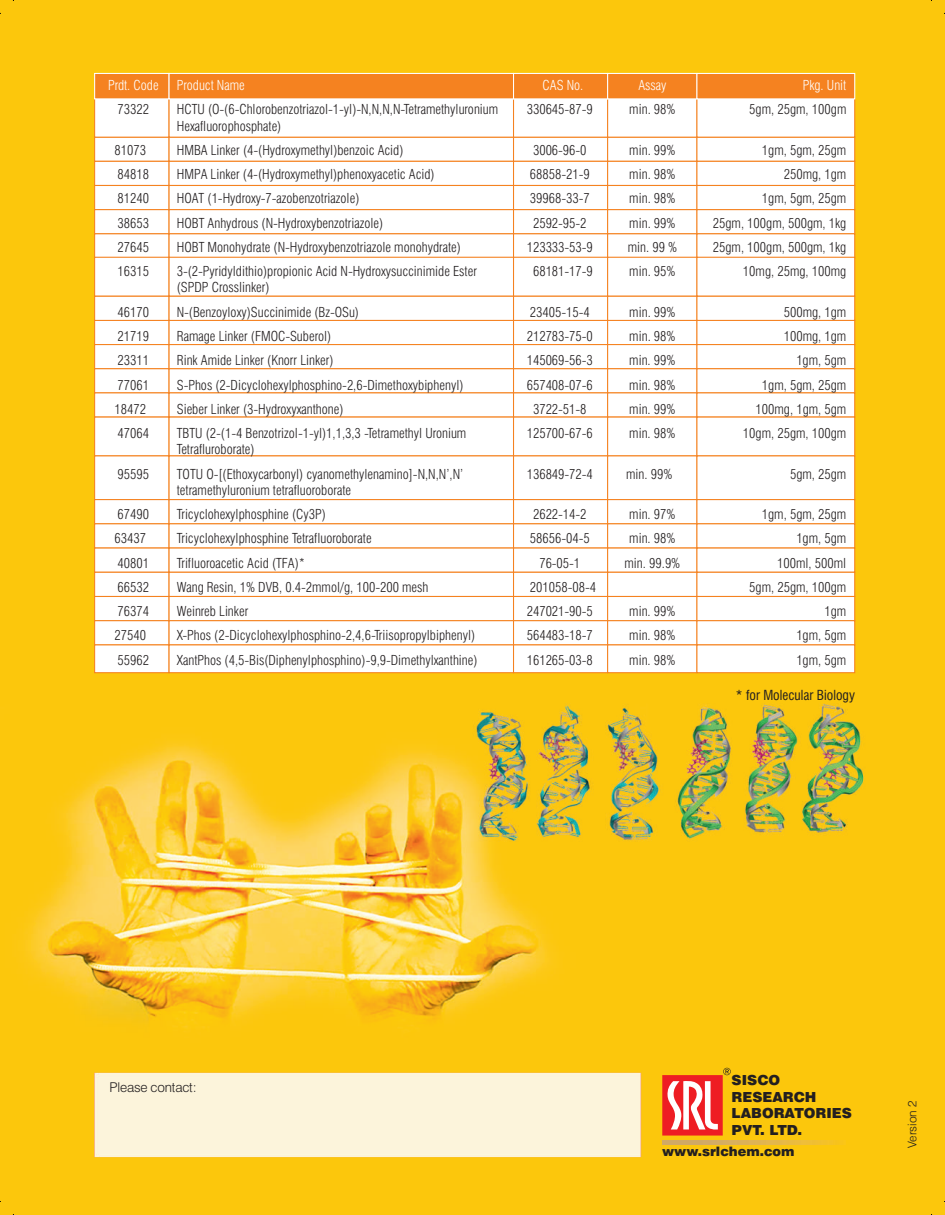
<style>
.page{position:relative;width:945px;height:1215px;background:#fff}
.page>*{position:absolute;margin:0;border:0;box-sizing:border-box;transform-origin:0 0}
.t1{font:900 13.95px/16.6px "Swiss 721 BT";color:#231f20}
.t2{font:300 condensed 13.5px "Swiss 721 BT";color:#231f20}
.t3{font:300 condensed 13.5px "Swiss 721 BT";color:#fff}
.t4{font:condensed 13.5px "Swiss 721 BT";color:#231f20}
.t5{font:300 13.5px "Swiss 721 BT";letter-spacing:-.015em;color:#231f20}
.t6{font:900 13.05px "Swiss 721 BT";color:#231f20}
.t7{font:300 12px "Swiss 721 BT";color:#231f20}
</style>
<div class="page">
<img style="left:0;top:0;width:945px;height:1215px">
<div style="left:94px;top:1073px;width:548px;height:84px;background:#fcf4db"></div>
<img style="left:662px;top:1140px;width:183px;height:4px">
<div style="left:662px;top:1075px;width:61px;height:61px;background:#ee1d23"></div>
<svg style="left:667px;top:1081px;width:51px;height:49px"></svg>
<svg style="left:723px;top:1068px;width:8px;height:7px"></svg>
<svg style="left:94px;top:72px;width:762px;height:602px"></svg>
<p class="t3" style="left:108px;top:80px;width:52px">Prdt. Code</p>
<p class="t3" style="left:177px;top:80px;width:69px">Product Name</p>
<p class="t3" style="left:543px;top:80px;width:42px">CAS No.</p>
<p class="t3" style="left:638px;top:80px;width:30px">Assay</p>
<p class="t3" style="left:803px;top:80px;width:45px">Pkg. Unit</p>
<p class="t2" style="left:118px;top:104px;width:33px">73322</p>
<p class="t2" style="left:177px;top:104px;width:323px">HCTU (O-(6-Chlorobenzotriazol-1-yl)-N,N,N,N-Tetramethyluronium</p>
<p class="t2" style="left:527px;top:104px;width:68px">330645-87-9</p>
<p class="t2" style="left:629px;top:104px;width:48px">min. 98%</p>
<p class="t2" style="left:749px;top:104px;width:99px">5gm, 25gm, 100gm</p>
<p class="t2" style="left:177px;top:120px;width:106px">Hexafluorophosphate)</p>
<p class="t2" style="left:115px;top:145px;width:33px">81073</p>
<p class="t2" style="left:177px;top:145px;width:228px">HMBA Linker (4-(Hydroxymethyl)benzoic Acid)</p>
<p class="t2" style="left:533px;top:145px;width:55px">3006-96-0</p>
<p class="t2" style="left:629px;top:145px;width:48px">min. 99%</p>
<p class="t2" style="left:762px;top:145px;width:86px">1gm, 5gm, 25gm</p>
<p class="t2" style="left:118px;top:169px;width:33px">84818</p>
<p class="t2" style="left:177px;top:169px;width:259px">HMPA Linker (4-(Hydroxymethyl)phenoxyacetic Acid)</p>
<p class="t2" style="left:530px;top:169px;width:61px">68858-21-9</p>
<p class="t2" style="left:629px;top:169px;width:48px">min. 98%</p>
<p class="t2" style="left:784px;top:169px;width:64px">250mg, 1gm</p>
<p class="t2" style="left:118px;top:193px;width:33px">81240</p>
<p class="t2" style="left:177px;top:193px;width:184px">HOAT (1-Hydroxy-7-azobenzotriazole)</p>
<p class="t2" style="left:530px;top:193px;width:61px">39968-33-7</p>
<p class="t2" style="left:629px;top:193px;width:48px">min. 98%</p>
<p class="t2" style="left:762px;top:193px;width:86px">1gm, 5gm, 25gm</p>
<p class="t2" style="left:118px;top:217px;width:33px">38653</p>
<p class="t2" style="left:177px;top:217px;width:208px">HOBT Anhydrous (N-Hydroxybenzotriazole)</p>
<p class="t2" style="left:533px;top:217px;width:55px">2592-95-2</p>
<p class="t2" style="left:629px;top:217px;width:48px">min. 99%</p>
<p class="t2" style="left:713px;top:217px;width:135px">25gm, 100gm, 500gm, 1kg</p>
<p class="t2" style="left:118px;top:242px;width:33px">27645</p>
<p class="t2" style="left:177px;top:242px;width:286px">HOBT Monohydrate (N-Hydroxybenzotriazole monohydrate)</p>
<p class="t2" style="left:527px;top:242px;width:68px">123333-53-9</p>
<p class="t2" style="left:628px;top:242px;width:51px">min. 99 %</p>
<p class="t2" style="left:713px;top:242px;width:135px">25gm, 100gm, 500gm, 1kg</p>
<p class="t2" style="left:118px;top:266px;width:33px">16315</p>
<p class="t2" style="left:177px;top:266px;width:302px">3-(2-Pyridyldithio)propionic Acid N-Hydroxysuccinimide Ester</p>
<p class="t2" style="left:533px;top:266px;width:61px">68181-17-9</p>
<p class="t2" style="left:629px;top:266px;width:48px">min. 95%</p>
<p class="t2" style="left:743px;top:266px;width:105px">10mg, 25mg, 100mg</p>
<p class="t2" style="left:177px;top:282px;width:94px">(SPDP Crosslinker)</p>
<p class="t2" style="left:118px;top:306px;width:33px">46170</p>
<p class="t2" style="left:177px;top:306px;width:184px">N-(Benzoyloxy)Succinimide (Bz-OSu)</p>
<p class="t2" style="left:530px;top:306px;width:61px">23405-15-4</p>
<p class="t2" style="left:629px;top:306px;width:48px">min. 99%</p>
<p class="t2" style="left:784px;top:306px;width:64px">500mg, 1gm</p>
<p class="t2" style="left:118px;top:331px;width:33px">21719</p>
<p class="t2" style="left:177px;top:331px;width:156px">Ramage Linker (FMOC-Suberol)</p>
<p class="t2" style="left:527px;top:331px;width:68px">212783-75-0</p>
<p class="t2" style="left:629px;top:331px;width:48px">min. 98%</p>
<p class="t2" style="left:784px;top:331px;width:64px">100mg, 1gm</p>
<p class="t2" style="left:118px;top:355px;width:33px">23311</p>
<p class="t2" style="left:177px;top:355px;width:158px">Rink Amide Linker (Knorr Linker)</p>
<p class="t2" style="left:527px;top:355px;width:68px">145069-56-3</p>
<p class="t2" style="left:629px;top:355px;width:48px">min. 99%</p>
<p class="t2" style="left:796px;top:355px;width:52px">1gm, 5gm</p>
<p class="t2" style="left:118px;top:379px;width:33px">77061</p>
<p class="t2" style="left:177px;top:379px;width:288px">S-Phos (2-Dicyclohexylphosphino-2,6-Dimethoxybiphenyl)</p>
<p class="t2" style="left:527px;top:379px;width:68px">657408-07-6</p>
<p class="t2" style="left:629px;top:379px;width:48px">min. 98%</p>
<p class="t2" style="left:762px;top:379px;width:86px">1gm, 5gm, 25gm</p>
<p class="t2" style="left:115px;top:404px;width:33px">18472</p>
<p class="t2" style="left:177px;top:404px;width:168px">Sieber Linker (3-Hydroxyxanthone)</p>
<p class="t2" style="left:533px;top:404px;width:55px">3722-51-8</p>
<p class="t2" style="left:629px;top:404px;width:48px">min. 99%</p>
<p class="t2" style="left:756px;top:404px;width:92px">100mg, 1gm, 5gm</p>
<p class="t2" style="left:118px;top:428px;width:33px">47064</p>
<p class="t2" style="left:177px;top:428px;width:291px">TBTU (2-(1-4 Benzotrizol-1-yl)1,1,3,3 -Tetramethyl Uronium</p>
<p class="t2" style="left:527px;top:428px;width:68px">125700-67-6</p>
<p class="t2" style="left:629px;top:428px;width:48px">min. 98%</p>
<p class="t2" style="left:743px;top:428px;width:105px">10gm, 25gm, 100gm</p>
<p class="t2" style="left:177px;top:444px;width:79px">Tetrafluroborate)</p>
<p class="t2" style="left:118px;top:468px;width:33px">95595</p>
<p class="t2" style="left:177px;top:468px;width:288px">TOTU O-[(Ethoxycarbonyl) cyanomethylenamino]-N,N,N’,N’</p>
<p class="t2" style="left:527px;top:468px;width:68px">136849-72-4</p>
<p class="t2" style="left:626px;top:468px;width:48px">min. 99%</p>
<p class="t2" style="left:790px;top:468px;width:58px">5gm, 25gm</p>
<p class="t2" style="left:177px;top:484px;width:176px">tetramethyluronium tetrafluoroborate</p>
<p class="t2" style="left:118px;top:509px;width:33px">67490</p>
<p class="t2" style="left:177px;top:509px;width:151px">Tricyclohexylphosphine (Cy3P)</p>
<p class="t2" style="left:533px;top:509px;width:55px">2622-14-2</p>
<p class="t2" style="left:629px;top:509px;width:48px">min. 97%</p>
<p class="t2" style="left:762px;top:509px;width:86px">1gm, 5gm, 25gm</p>
<p class="t2" style="left:114px;top:533px;width:33px">63437</p>
<p class="t2" style="left:177px;top:533px;width:196px">Tricyclohexylphosphine Tetrafluoroborate</p>
<p class="t2" style="left:530px;top:533px;width:61px">58656-04-5</p>
<p class="t2" style="left:629px;top:533px;width:48px">min. 98%</p>
<p class="t2" style="left:796px;top:533px;width:52px">1gm, 5gm</p>
<p class="t2" style="left:118px;top:557px;width:33px">40801</p>
<p class="t2" style="left:177px;top:557px;width:130px">Trifluoroacetic Acid (TFA)*</p>
<p class="t2" style="left:539px;top:557px;width:42px">76-05-1</p>
<p class="t2" style="left:625px;top:557px;width:57px">min. 99.9%</p>
<p class="t2" style="left:777px;top:557px;width:71px">100ml, 500ml</p>
<p class="t2" style="left:118px;top:582px;width:33px">66532</p>
<p class="t2" style="left:177px;top:582px;width:253px">Wang Resin, 1% DVB, 0.4-2mmol/g, 100-200 mesh</p>
<p class="t2" style="left:530px;top:582px;width:68px">201058-08-4</p>
<p class="t2" style="left:749px;top:582px;width:99px">5gm, 25gm, 100gm</p>
<p class="t2" style="left:118px;top:606px;width:33px">76374</p>
<p class="t2" style="left:177px;top:606px;width:73px">Weinreb Linker</p>
<p class="t2" style="left:527px;top:606px;width:68px">247021-90-5</p>
<p class="t2" style="left:629px;top:606px;width:48px">min. 99%</p>
<p class="t2" style="left:825px;top:606px;width:23px">1gm</p>
<p class="t2" style="left:114px;top:630px;width:33px">27540</p>
<p class="t2" style="left:177px;top:630px;width:300px">X-Phos (2-Dicyclohexylphosphino-2,4,6-Triisopropylbiphenyl)</p>
<p class="t2" style="left:527px;top:630px;width:68px">564483-18-7</p>
<p class="t2" style="left:629px;top:630px;width:48px">min. 98%</p>
<p class="t2" style="left:796px;top:630px;width:52px">1gm, 5gm</p>
<p class="t2" style="left:118px;top:654px;width:33px">55962</p>
<p class="t2" style="left:177px;top:654px;width:302px">XantPhos (4,5-Bis(Diphenylphosphino)-9,9-Dimethylxanthine)</p>
<p class="t2" style="left:527px;top:654px;width:68px">161265-03-8</p>
<p class="t2" style="left:629px;top:654px;width:48px">min. 98%</p>
<p class="t2" style="left:796px;top:654px;width:52px">1gm, 5gm</p>
<p class="t4" style="left:736px;top:690px;width:121px">* for Molecular Biology</p>
<p class="t5" style="left:110px;top:1082px;width:89px">Please contact:</p>
<p class="t1" style="left:732px;top:1073px;width:122px">SISCO<br>RESEARCH<br>LABORATORIES<br>PVT. LTD.</p>
<p class="t6" style="left:662px;top:1146px;width:134px">www.srlchem.com</p>
<p class="t7" style="left:908px;top:1148px;width:49px;rotate:-90deg">Version 2</p>
</div>
